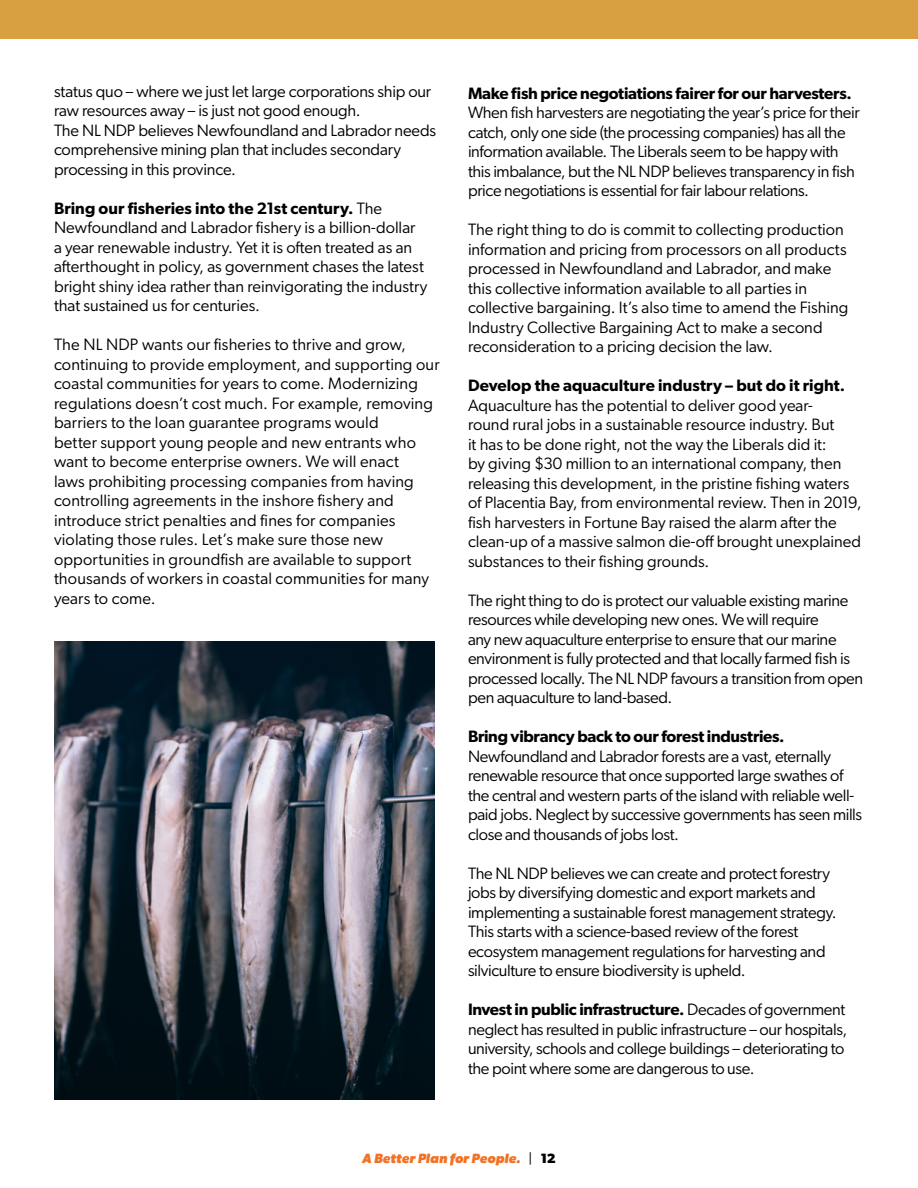
<style>
.page{position:relative;width:918px;height:1188px;background:#fff}
.page>*{position:absolute;margin:0;border:0;box-sizing:border-box;transform-origin:0 0}
.t1{font:16.5px/19.5px "Gibson";letter-spacing:-.005em;color:#000}
.t2{font:600 16.5px "Gibson";letter-spacing:-.015em;color:#000}
.t3{font:600 16.5px "Gibson";letter-spacing:.005em;color:#000}
.t4{font:italic 700 13.5px "Gibson";letter-spacing:.01em;color:#f37124}
.s1{font-weight:600}
.s2{font-weight:400;font-style:normal;color:#000}
.s3{font-style:normal;color:#000}
</style>
<div class="page">
<div style="left:0;top:0;width:918px;height:39px;background:#d9a042"></div>
<img style="left:54px;top:642px;width:380px;height:458px">
<p class="t1" style="left:54px;top:81px;width:384px">status quo – where we just let large corporations ship our raw resources away – is just not good enough.<br>The NL NDP believes Newfoundland and Labrador needs comprehensive mining plan that includes secondary processing in this province.</p>
<p class="t1" style="left:54px;top:198px;width:375px"><span class="s1">Bring our fisheries into the 21st century.</span> The Newfoundland and Labrador fishery is a billion-dollar a year renewable industry. Yet it is often treated as an afterthought in policy, as government chases the latest bright shiny idea rather than reinvigorating the industry that sustained us for centuries.</p>
<p class="t1" style="left:54px;top:335px;width:387px">The NL NDP wants our fisheries to thrive and grow, continuing to provide employment, and supporting our coastal communities for years to come. Modernizing regulations doesn’t cost much. For example, removing barriers to the loan guarantee programs would<br>better support young people and new entrants who want to become enterprise owners. We will enact<br>laws prohibiting processing companies from having controlling agreements in the inshore fishery and introduce strict penalties and fines for companies violating those rules. Let’s make sure those new opportunities in groundfish are available to support thousands of workers in coastal communities for many years to come.</p>
<p class="t2" style="left:468px;top:83px;width:385px">Make fish price negotiations fairer for our harvesters.</p>
<p class="t1" style="left:468px;top:103px;width:393px">When fish harvesters are negotiating the year’s price for their catch, only one side (the processing companies) has all the information available. The Liberals seem to be happy with this imbalance, but the NL NDP believes transparency in fish price negotiations is essential for fair labour relations.</p>
<p class="t1" style="left:468px;top:220px;width:382px">The right thing to do is commit to collecting production information and pricing from processors on all products processed in Newfoundland and Labrador, and make this collective information available to all parties in collective bargaining. It’s also time to amend the Fishing Industry Collective Bargaining Act to make a second reconsideration to a pricing decision the law.</p>
<p class="t3" style="left:468px;top:376px;width:379px">Develop the aquaculture industry – but do it right.</p>
<p class="t1" style="left:468px;top:395px;width:395px">Aquaculture has the potential to deliver good year-<br>round rural jobs in a sustainable resource industry. But<br>it has to be done right, not the way the Liberals did it:<br>by giving $30 million to an international company, then releasing this development, in the pristine fishing waters of Placentia Bay, from environmental review. Then in 2019, fish harvesters in Fortune Bay raised the alarm after the clean-up of a massive salmon die-off brought unexplained substances to their fishing grounds.</p>
<p class="t1" style="left:468px;top:590px;width:397px">The right thing to do is protect our valuable existing marine resources while developing new ones. We will require<br>any new aquaculture enterprise to ensure that our marine environment is fully protected and that locally farmed fish is processed locally. The NL NDP favours a transition from open pen aquaculture to land-based.</p>
<p class="t2" style="left:468px;top:727px;width:318px">Bring vibrancy back to our forest industries.</p>
<p class="t1" style="left:468px;top:746px;width:396px">Newfoundland and Labrador forests are a vast, eternally renewable resource that once supported large swathes of the central and western parts of the island with reliable well&shy;paid jobs. Neglect by successive governments has seen mills close and thousands of jobs lost.</p>
<p class="t1" style="left:468px;top:863px;width:370px">The NL NDP believes we can create and protect forestry jobs by diversifying domestic and export markets and implementing a sustainable forest management strategy.<br>This starts with a science-based review of the forest ecosystem management regulations for harvesting and silviculture to ensure biodiversity is upheld.</p>
<p class="t1" style="left:468px;top:1000px;width:381px"><span class="s1">Invest in public infrastructure.</span> Decades of government neglect has resulted in public infrastructure – our hospitals, university, schools and college buildings – deteriorating to the point where some are dangerous to use.</p>
<p class="t4" style="left:362px;top:1151px;width:195px">A Better Plan for People. <span class="s2">|</span> <span class="s3">12</span></p>
</div>
